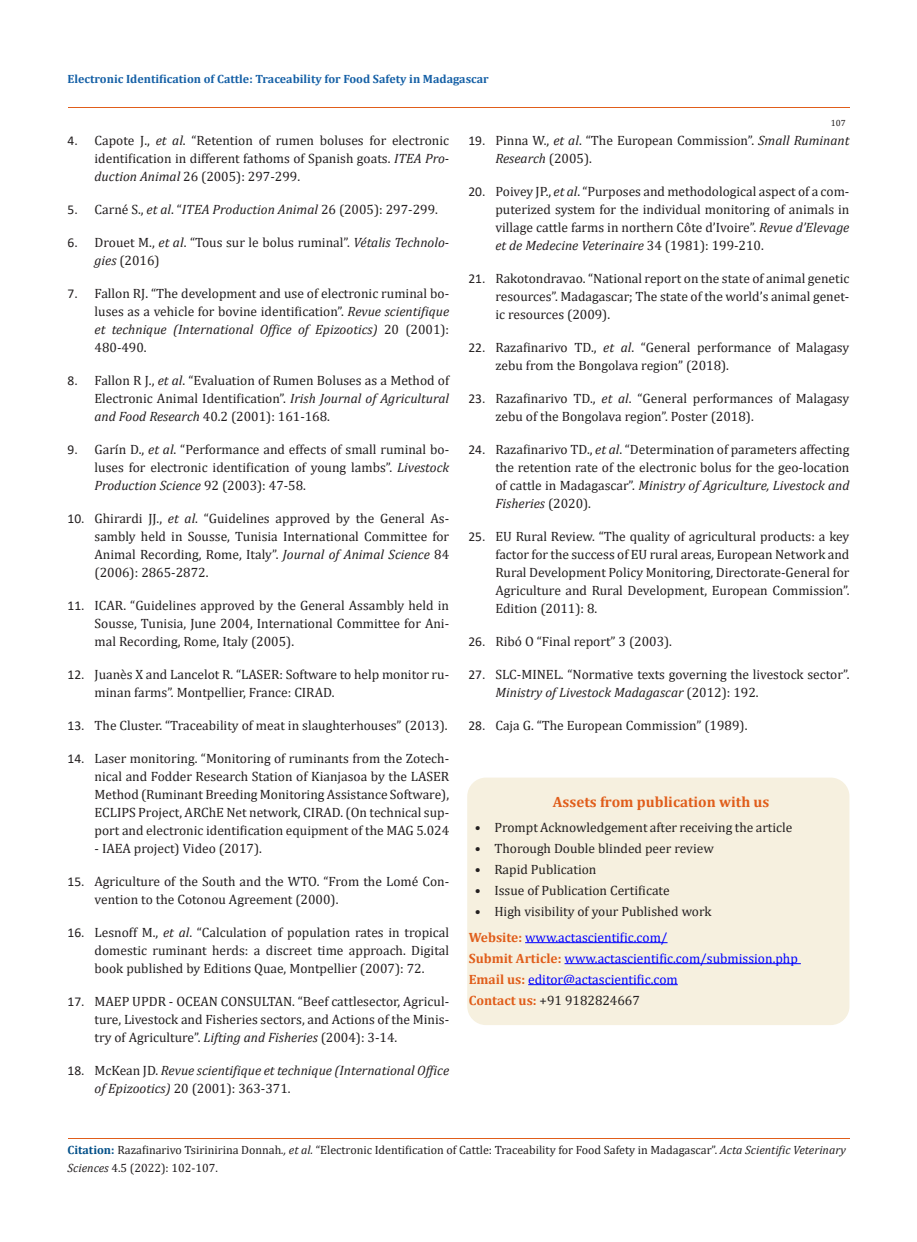
<style>
.page{position:relative;width:917px;height:1242px;background:#fff}
.page>*{position:absolute;margin:0;border:0;box-sizing:border-box;transform-origin:0 0}
.t1{font:700 15px "Cambria";color:#e05d1a}
.t2{font:13.5px/18px "Cambria";color:#231f20;text-align:justify}
.t3{font:13.5px "Cambria";color:#00f}
.t4{font:italic 13.5px/18px "Cambria";color:#231f20}
.t5{font:12px/18px "Cambria";color:#231f20}
.t6{font:700 12px "Cambria";color:#1560a6}
.t7{font:9px "Cambria";color:#231f20}
.s1{font-family:"Calibri"}
.s2{font-style:italic}
.s3{font-family:"Calibri";font-style:normal}
.s4{font-style:normal}
.s5{font-weight:700;color:#e05d1a}
.s6{font-weight:700;color:#035089}
</style>
<div class="page">
<div style="left:468px;top:778px;width:380px;height:246px;background:#f6f0df;border-radius:18px"></div>
<div style="left:467px;top:778px;width:382px;height:247px;border:2px solid #f6f0df;border-radius:18px"></div>
<hr style="left:525px;top:942px;width:142px;height:1px;background:#00f">
<hr style="left:564px;top:963px;width:236px;height:1px;background:#00f">
<hr style="left:528px;top:984px;width:149px;height:1px;background:#00f">
<hr style="left:68px;top:108px;width:781px;height:1px;background:#e05d1a">
<hr style="left:68px;top:1138px;width:781px;height:1px;background:#e05d1a">
<p class="t6" style="left:68px;top:70px;width:423px">Electronic Identification of Cattle: Traceability for Food Safety in Madagascar</p>
<p class="t7" style="left:830px;top:118px;width:16px">107</p>
<p class="t2" style="left:94px;top:132px;width:356px;text-indent:-27px"><span class="s1">4.</span> Capote J., <span class="s2">et al</span>. “Retention of rumen boluses for electronic identification in different fathoms of Spanish goats. <span class="s2">ITEA Pro&shy;duction Animal</span> 26 (2005): 297-299.</p>
<p class="t2" style="left:68px;top:201px;width:372px"><span class="s1">5.</span> Carné S., <span class="s2">et al</span>. “<span class="s2">ITEA Production Animal</span> 26 (2005): 297-299.</p>
<p class="t2" style="left:94px;top:234px;width:356px;text-indent:-27px"><span class="s1">6.</span> Drouet M., <span class="s2">et al</span>. “Tous sur le bolus ruminal”. <span class="s2">Vétalis Technolo&shy;gies</span> (2016)</p>
<p class="t2" style="left:94px;top:285px;width:356px;text-indent:-27px"><span class="s1">7.</span> Fallon RJ. “The development and use of electronic ruminal bo&shy;luses as a vehicle for bovine identification”. <span class="s2">Revue scientifique et technique (International Office of Epizootics)</span> 20 (2001):<br>480-490.</p>
<p class="t2" style="left:94px;top:372px;width:356px;text-indent:-27px"><span class="s1">8.</span> Fallon R J., <span class="s2">et al</span>. “Evaluation of Rumen Boluses as a Method of Electronic Animal Identification”. <span class="s2">Irish Journal of Agricultural and Food Research</span> 40.2 (2001): 161-168.</p>
<p class="t2" style="left:94px;top:441px;width:356px;text-indent:-27px"><span class="s1">9.</span> Garín D., <span class="s2">et al</span>. “Performance and effects of small ruminal bo&shy;luses for electronic identification of young lambs”. <span class="s2">Livestock Production Science</span> 92 (2003): 47-58.</p>
<p class="t2" style="left:94px;top:510px;width:356px;text-indent:-27px"><span class="s1">10.</span> Ghirardi JJ., <span class="s2">et al</span>. “Guidelines approved by the General As&shy;sambly held in Sousse, Tunisia International Committee for Animal Recording, Rome, Italy”. <span class="s2">Journal of Animal Science</span> 84 (2006): 2865-2872.</p>
<p class="t2" style="left:94px;top:597px;width:356px;text-indent:-27px"><span class="s1">11.</span> ICAR. “Guidelines approved by the General Assambly held in Sousse, Tunisia, June 2004, International Committee for Ani&shy;mal Recording, Rome, Italy (2005).</p>
<p class="t2" style="left:94px;top:666px;width:356px;text-indent:-27px"><span class="s1">12.</span> Juanès X and Lancelot R. “LASER: Software to help monitor ru&shy;minan farms”. Montpellier, France: CIRAD.</p>
<p class="t2" style="left:68px;top:717px;width:381px"><span class="s1">13.</span> The Cluster. “Traceability of meat in slaughterhouses” (2013).</p>
<p class="t2" style="left:94px;top:750px;width:356px;text-indent:-27px"><span class="s1">14.</span> Laser monitoring. “Monitoring of ruminants from the Zotech&shy;nical and Fodder Research Station of Kianjasoa by the LASER Method (Ruminant Breeding Monitoring Assistance Software), ECLIPS Project, ARChE Net network, CIRAD. (On technical sup&shy;port and electronic identification equipment of the MAG 5.024</p>
<p class="t2" style="left:94px;top:840px;width:169px">- IAEA project) Video (2017).</p>
<p class="t2" style="left:94px;top:873px;width:356px;text-indent:-27px"><span class="s1">15.</span> Agriculture of the South and the WTO. “From the Lomé Con&shy;vention to the Cotonou Agreement (2000).</p>
<p class="t2" style="left:94px;top:924px;width:356px;text-indent:-27px"><span class="s1">16.</span> Lesnoff M., <span class="s2">et al</span>. “Calculation of population rates in tropical domestic ruminant herds: a discreet time approach. Digital book published by Editions Quae, Montpellier (2007): 72.</p>
<p class="t2" style="left:94px;top:993px;width:356px;text-indent:-27px"><span class="s1">17.</span> MAEP UPDR - OCEAN CONSULTAN. “Beef cattlesector, Agricul&shy;ture, Livestock and Fisheries sectors, and Actions of the Minis&shy;try of Agriculture”. <span class="s2">Lifting and Fisheries</span> (2004): 3-14.</p>
<p class="t4" style="left:94px;top:1061px;width:356px;text-indent:-27px"><span class="s3">18.</span> <span class="s4">McKean JD.</span> Revue scientifique et technique (International Office of Epizootics) <span class="s4">20 (2001): 363-371.</span></p>
<p class="t2" style="left:495px;top:132px;width:355px;text-indent:-27px"><span class="s1">19.</span> Pinna W., <span class="s2">et al</span>. “The European Commission”. <span class="s2">Small Ruminant<br>Research</span> (2005).</p>
<p class="t2" style="left:495px;top:183px;width:355px;text-indent:-27px"><span class="s1">20.</span> Poivey JP., <span class="s2">et al</span>. “Purposes and methodological aspect of a com&shy;puterized system for the individual monitoring of animals in village cattle farms in northern Côte d’Ivoire”. <span class="s2">Revue d’Elevage et de Medecine Veterinaire</span> 34 (1981): 199-210.</p>
<p class="t2" style="left:495px;top:270px;width:355px;text-indent:-27px"><span class="s1">21.</span> Rakotondravao. “National report on the state of animal genetic resources”. Madagascar; The state of the world’s animal genet&shy;ic resources (2009).</p>
<p class="t2" style="left:495px;top:339px;width:355px;text-indent:-27px"><span class="s1">22.</span> Razafinarivo TD., <span class="s2">et al</span>. “General performance of Malagasy zebu from the Bongolava region” (2018).</p>
<p class="t2" style="left:495px;top:390px;width:355px;text-indent:-27px"><span class="s1">23.</span> Razafinarivo TD., <span class="s2">et al</span>. “General performances of Malagasy zebu of the Bongolava region”. Poster (2018).</p>
<p class="t2" style="left:495px;top:441px;width:355px;text-indent:-27px"><span class="s1">24.</span> Razafinarivo TD., <span class="s2">et al</span>. “Determination of parameters affecting the retention rate of the electronic bolus for the geo-location of cattle in Madagascar”. <span class="s2">Ministry of Agriculture, Livestock and Fisheries</span> (2020).</p>
<p class="t2" style="left:495px;top:528px;width:355px;text-indent:-27px"><span class="s1">25.</span> EU Rural Review. “The quality of agricultural products: a key factor for the success of EU rural areas, European Network and Rural Development Policy Monitoring, Directorate-General for Agriculture and Rural Development, European Commission”.<br>Edition (2011): 8.</p>
<p class="t2" style="left:468px;top:633px;width:205px"><span class="s1">26.</span> Ribó O “Final report” 3 (2003).</p>
<p class="t2" style="left:495px;top:666px;width:355px;text-indent:-27px"><span class="s1">27.</span> SLC-MINEL. “Normative texts governing the livestock sector”.<br><span class="s2">Ministry of Livestock Madagascar</span> (2012): 192.</p>
<p class="t2" style="left:468px;top:717px;width:280px"><span class="s1">28.</span> Caja G. “The European Commission” (1989).</p>
<p class="t1" style="left:553px;top:791px;width:218px">Assets from publication with us</p>
<p class="t2" style="left:475px;top:819px;width:319px">• Prompt Acknowledgement after receiving the article</p>
<p class="t2" style="left:475px;top:840px;width:240px">• Thorough Double blinded peer review</p>
<p class="t2" style="left:475px;top:861px;width:123px">• Rapid Publication</p>
<p class="t2" style="left:475px;top:882px;width:196px">• Issue of Publication Certificate</p>
<p class="t2" style="left:475px;top:903px;width:238px">• High visibility of your Published work</p>
<p class="t3" style="left:468px;top:929px;width:200px"><span class="s5">Website:</span> www.actascientific.com/</p>
<p class="t3" style="left:468px;top:950px;width:330px"><span class="s5">Submit Article:</span> www.actascientific.com/submission.php</p>
<p class="t3" style="left:468px;top:971px;width:210px"><span class="s5">Email us:</span> editor@actascientific.com</p>
<p class="t2" style="left:468px;top:991px;width:173px"><span class="s5">Contact us:</span> +91 9182824667</p>
<p class="t5" style="left:68px;top:1141px;width:779px"><span class="s6">Citation:</span> Razafinarivo Tsirinirina Donnah<span class="s2">., et al.</span> “Electronic Identification of Cattle: Traceability for Food Safety in Madagascar”. <span class="s2">Acta Scientific Veterinary<br>Sciences</span> 4.5 (2022): 102-107.</p>
</div>
